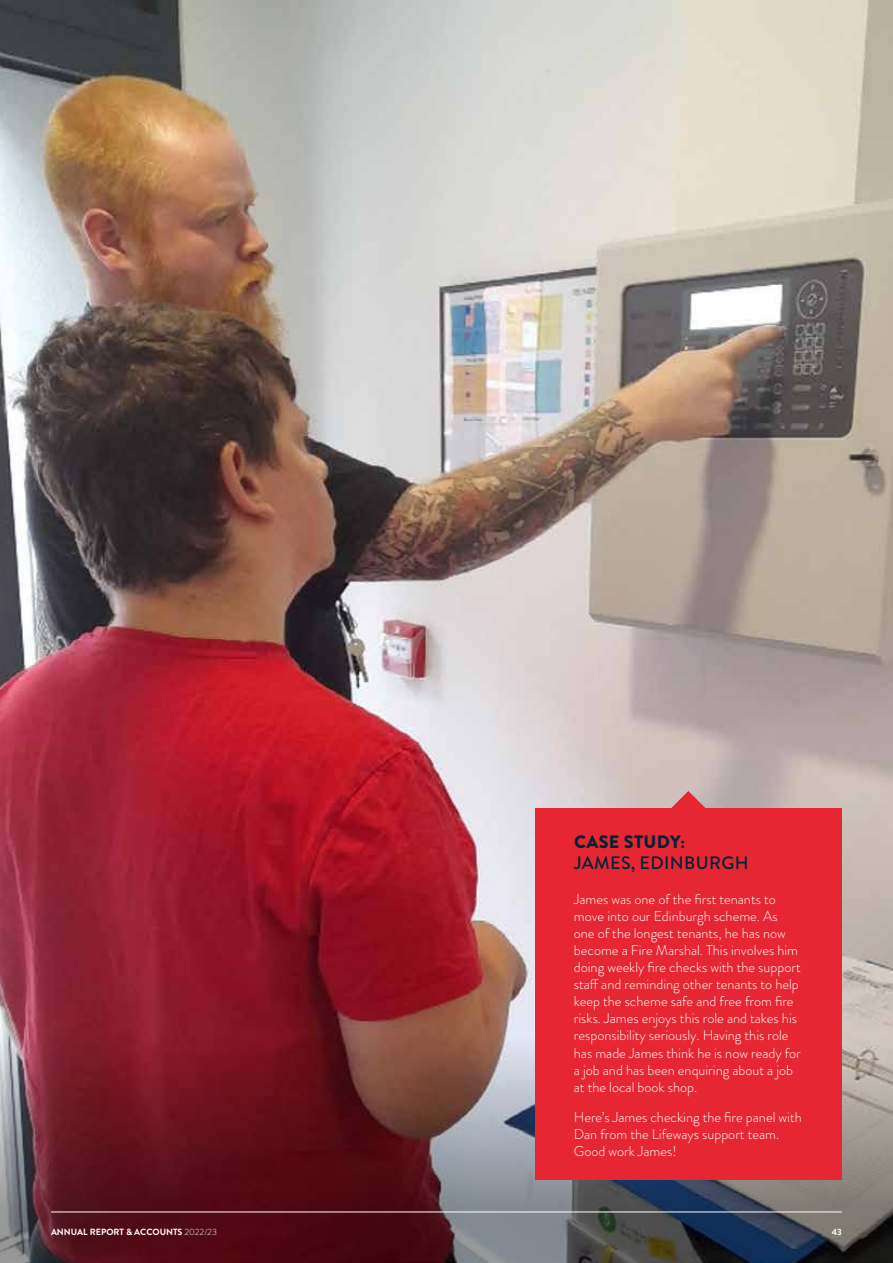
<style>
.page{position:relative;width:893px;height:1263px;background:#fff}
.page>*{position:absolute;margin:0;border:0;box-sizing:border-box;transform-origin:0 0}
.t1{font:500 18px "Brandon Grotesque";letter-spacing:.02em;color:#002337}
.t2{font:900 18px "Brandon Grotesque";letter-spacing:.02em;color:#002337}
.t3{font:300 14.25px/17.1px "Brandon Grotesque";color:#fff}
.t4{font:700 9px "Brandon Grotesque";color:#fff}
.s1{font-weight:300}
</style>
<div class="page">
<img style="left:0;top:0;width:893px;height:1023px">
<img style="left:0;top:1023px;width:893px;height:240px">
<div style="left:536px;top:809px;width:306px;height:371px;background:#e62733"></div>
<svg style="left:585px;top:791px;width:206px;height:18px;background:#caa5a5"></svg>
<hr style="left:51px;top:1212px;width:791px;height:1px;background:#fff">
<p class="t2" style="left:574px;top:829px;width:113px">CASE STUDY:</p>
<p class="t1" style="left:574px;top:851px;width:176px">JAMES, EDINBURGH</p>
<p class="t3" style="left:574px;top:890px;width:229px">James was one of the first tenants to move into our Edinburgh scheme. As one of the longest tenants, he has now become a Fire Marshal. This involves him doing weekly fire checks with the support staff and reminding other tenants to help keep the scheme safe and free from fire risks. James enjoys this role and takes his responsibility seriously. Having this role has made James think he is now ready for a job and has been enquiring about a job at the local book shop.</p>
<p class="t3" style="left:574px;top:1108px;width:229px">Here’s James checking the fire panel with<br>Dan from the Lifeways support team.<br>Good work James!</p>
<p class="t4" style="left:51px;top:1226px;width:167px">ANNUAL REPORT &amp; ACCOUNTS <span class="s1">2022/23</span></p>
<p class="t4" style="left:832px;top:1226px;width:12px">43</p>
</div>
